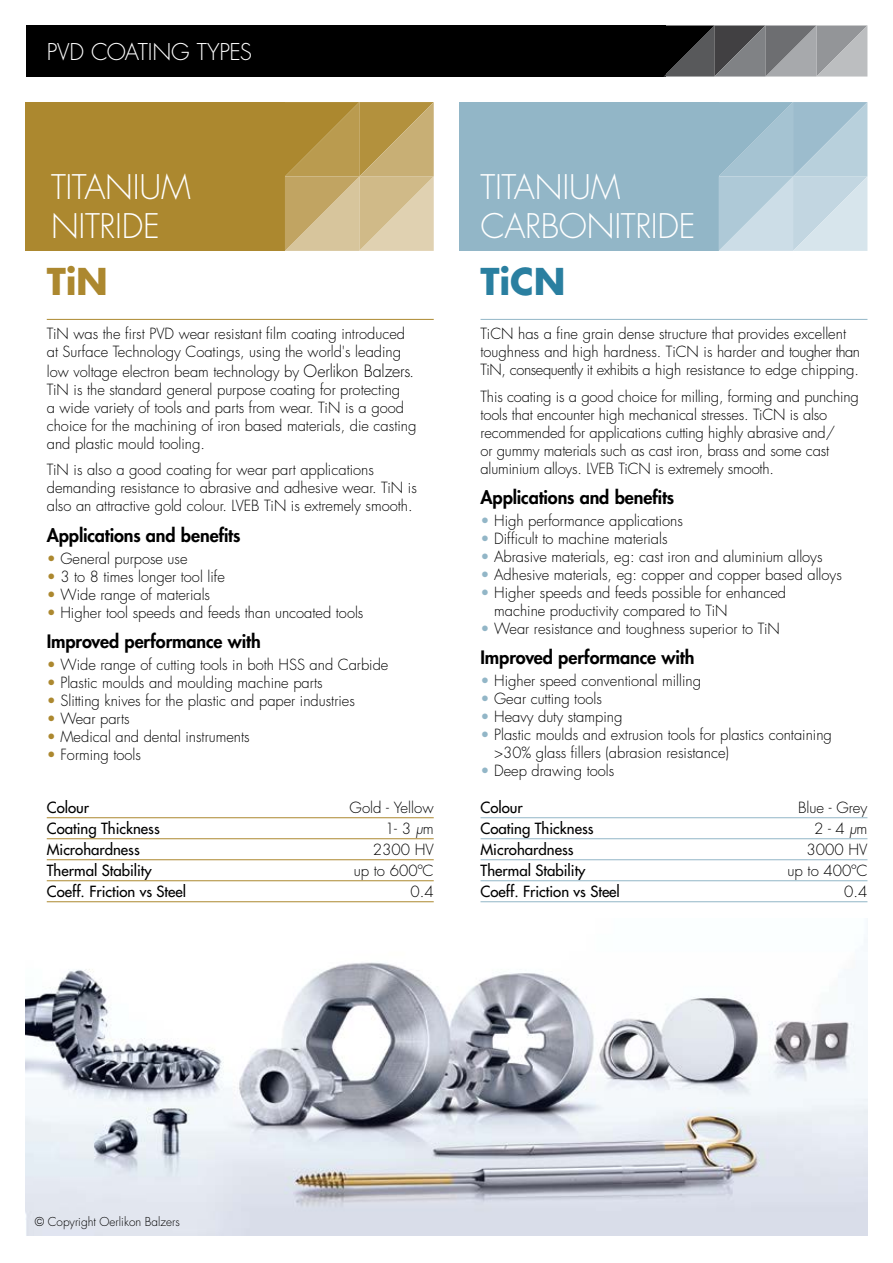
<style>
.page{position:relative;width:893px;height:1263px;background:#fff}
.page>*{position:absolute;margin:0;border:0;box-sizing:border-box;transform-origin:0 0}
.t1{font:700 36px "Futura Std";color:#2a7fa0}
.t2{font:700 36px "Futura Std";color:#ac882f}
.t3{font:300 33px/39.6px "Futura Std";letter-spacing:-.01em;color:#fff}
.t4{font:300 22.5px "Futura Std";letter-spacing:-.02em;color:#fff}
.t5{font:800 18px "Futura Std";letter-spacing:-.005em;color:#000}
.t6{font:300 15px/18px "Futura Std";color:#000}
.t7{font:500 15px "Futura Std";color:#000}
.t8{font:300 12px "Futura Std";color:#000}
.s1{font-size:16.5px}
.s2{color:#ac882f}
.s3{font-style:italic}
.s4{color:#92b6c7}
</style>
<div class="page">
<div style="left:459px;top:102px;width:260px;height:149px;background:#92b6c7"></div>
<div style="left:26px;top:102px;width:259px;height:149px;background:#ac882f"></div>
<svg style="left:719px;top:102px;width:148px;height:149px;background:#b4cdd9"></svg>
<svg style="left:285px;top:102px;width:149px;height:149px;background:#c5ab6e"></svg>
<div style="left:26px;top:26px;width:639px;height:51px;background:#000"></div>
<svg style="left:663px;top:26px;width:204px;height:51px;background:#717274"></svg>
<img style="left:26px;top:939px;width:841px;height:296px">
<hr style="left:47px;top:319px;width:387px;height:1px;background:#ac882f">
<hr style="left:480px;top:319px;width:387px;height:1px;background:#92b6c7">
<hr style="left:47px;top:817px;width:387px;height:1px;background:#ac882f">
<hr style="left:47px;top:838px;width:387px;height:1px;background:#ac882f">
<hr style="left:47px;top:859px;width:387px;height:1px;background:#ac882f">
<hr style="left:47px;top:880px;width:387px;height:1px;background:#ac882f">
<hr style="left:47px;top:901px;width:387px;height:1px;background:#ac882f">
<hr style="left:480px;top:817px;width:387px;height:1px;background:#92b6c7">
<hr style="left:480px;top:838px;width:387px;height:1px;background:#92b6c7">
<hr style="left:480px;top:859px;width:387px;height:1px;background:#92b6c7">
<hr style="left:480px;top:880px;width:387px;height:1px;background:#92b6c7">
<hr style="left:480px;top:901px;width:387px;height:1px;background:#92b6c7">
<h3 class="t4" style="left:47px;top:38px;width:207px">PVD COATING TYPES</h3>
<h2 class="t3" style="left:51px;top:168px;width:141px">TITANIUM<br>NITRIDE</h2>
<h2 class="t3" style="left:480px;top:168px;width:217px">TITANIUM<br>CARBONITRIDE</h2>
<h1 class="t2" style="left:47px;top:257px;width:63px">TiN</h1>
<p class="t6" style="left:47px;top:325px;width:360px">TiN was the first PVD wear resistant film coating introduced at Surface Technology Coatings, using the world's leading</p>
<p class="t6" style="left:47px;top:363px;width:371px">low voltage electron beam technology by <span class="s1">Oerlikon Balzers</span>.<br>TiN is the standard general purpose coating for protecting<br>a wide variety of tools and parts from wear. TiN is a good choice for the machining of iron based materials, die casting and plastic mould tooling.</p>
<p class="t6" style="left:47px;top:461px;width:372px">TiN is also a good coating for wear part applications demanding resistance to abrasive and adhesive wear. TiN is also an attractive gold colour. LVEB TiN is extremely smooth.</p>
<p class="t5" style="left:47px;top:523px;width:195px">Applications and benefits</p>
<p class="t6" style="left:47px;top:550px;width:142px"><span class="s2">•</span> General purpose use</p>
<p class="t6" style="left:47px;top:568px;width:180px"><span class="s2">•</span> 3 to 8 times longer tool life</p>
<p class="t6" style="left:47px;top:586px;width:165px"><span class="s2">•</span> Wide range of materials</p>
<p class="t6" style="left:47px;top:604px;width:318px"><span class="s2">•</span> Higher tool speeds and feeds than uncoated tools</p>
<p class="t5" style="left:47px;top:630px;width:216px">Improved performance with</p>
<p class="t6" style="left:47px;top:656px;width:343px"><span class="s2">•</span> Wide range of cutting tools in both HSS and Carbide</p>
<p class="t6" style="left:47px;top:674px;width:278px"><span class="s2">•</span> Plastic moulds and moulding machine parts</p>
<p class="t6" style="left:47px;top:692px;width:310px"><span class="s2">•</span> Slitting knives for the plastic and paper industries</p>
<p class="t6" style="left:47px;top:710px;width:84px"><span class="s2">•</span> Wear parts</p>
<p class="t6" style="left:47px;top:728px;width:204px"><span class="s2">•</span> Medical and dental instruments</p>
<p class="t6" style="left:47px;top:746px;width:96px"><span class="s2">•</span> Forming tools</p>
<p class="t7" style="left:47px;top:798px;width:44px">Colour</p>
<p class="t6" style="left:350px;top:799px;width:86px">Gold - Yellow</p>
<p class="t7" style="left:47px;top:819px;width:114px">Coating Thickness</p>
<p class="t6" style="left:385px;top:820px;width:50px">1- 3 <span class="s3">µ</span>m</p>
<p class="t7" style="left:47px;top:840px;width:95px">Microhardness</p>
<p class="t6" style="left:373px;top:841px;width:62px">2300 HV</p>
<p class="t7" style="left:47px;top:861px;width:107px">Thermal Stability</p>
<p class="t6" style="left:354px;top:862px;width:82px">up to 600ºC</p>
<p class="t7" style="left:47px;top:882px;width:141px">Coeff. Friction vs Steel</p>
<p class="t6" style="left:410px;top:883px;width:25px">0.4</p>
<h1 class="t1" style="left:480px;top:257px;width:86px">TiCN</h1>
<p class="t6" style="left:480px;top:325px;width:381px">TiCN has a fine grain dense structure that provides excellent toughness and high hardness. TiCN is harder and tougher than<br>TiN, consequently it exhibits a high resistance to edge chipping.</p>
<p class="t6" style="left:480px;top:388px;width:380px">This coating is a good choice for milling, forming and punching tools that encounter high mechanical stresses. TiCN is also recommended for applications cutting highly abrasive and/<br>or gummy materials such as cast iron, brass and some cast aluminium alloys. LVEB TiCN is extremely smooth.</p>
<p class="t5" style="left:480px;top:486px;width:195px">Applications and benefits</p>
<p class="t6" style="left:480px;top:512px;width:204px"><span class="s4">•</span> High performance applications</p>
<p class="t6" style="left:480px;top:530px;width:189px"><span class="s4">•</span> Difficult to machine materials</p>
<p class="t6" style="left:480px;top:548px;width:344px"><span class="s4">•</span> Abrasive materials, eg: cast iron and aluminium alloys</p>
<p class="t6" style="left:480px;top:566px;width:363px"><span class="s4">•</span> Adhesive materials, eg: copper and copper based alloys</p>
<p class="t6" style="left:494px;top:584px;width:293px;text-indent:-14px"><span class="s4">•</span> Higher speeds and feeds possible for enhanced machine productivity compared to TiN</p>
<p class="t6" style="left:480px;top:620px;width:301px"><span class="s4">•</span> Wear resistance and toughness superior to TiN</p>
<p class="t5" style="left:480px;top:646px;width:216px">Improved performance with</p>
<p class="t6" style="left:480px;top:672px;width:222px"><span class="s4">•</span> Higher speed conventional milling</p>
<p class="t6" style="left:480px;top:690px;width:123px"><span class="s4">•</span> Gear cutting tools</p>
<p class="t6" style="left:480px;top:708px;width:143px"><span class="s4">•</span> Heavy duty stamping</p>
<p class="t6" style="left:494px;top:726px;width:339px;text-indent:-14px"><span class="s4">•</span> Plastic moulds and extrusion tools for plastics containing &gt;30% glass fillers (abrasion resistance)</p>
<p class="t6" style="left:480px;top:762px;width:135px"><span class="s4">•</span> Deep drawing tools</p>
<p class="t7" style="left:480px;top:798px;width:44px">Colour</p>
<p class="t6" style="left:798px;top:799px;width:71px">Blue - Grey</p>
<p class="t7" style="left:480px;top:819px;width:114px">Coating Thickness</p>
<p class="t6" style="left:814px;top:820px;width:55px">2 - 4 <span class="s3">µ</span>m</p>
<p class="t7" style="left:480px;top:840px;width:95px">Microhardness</p>
<p class="t6" style="left:806px;top:841px;width:62px">3000 HV</p>
<p class="t7" style="left:480px;top:861px;width:107px">Thermal Stability</p>
<p class="t6" style="left:787px;top:862px;width:82px">up to 400ºC</p>
<p class="t7" style="left:480px;top:882px;width:141px">Coeff. Friction vs Steel</p>
<p class="t6" style="left:844px;top:883px;width:25px">0.4</p>
<p class="t8" style="left:35px;top:1214px;width:146px">© Copyright Oerlikon Balzers</p>
</div>
